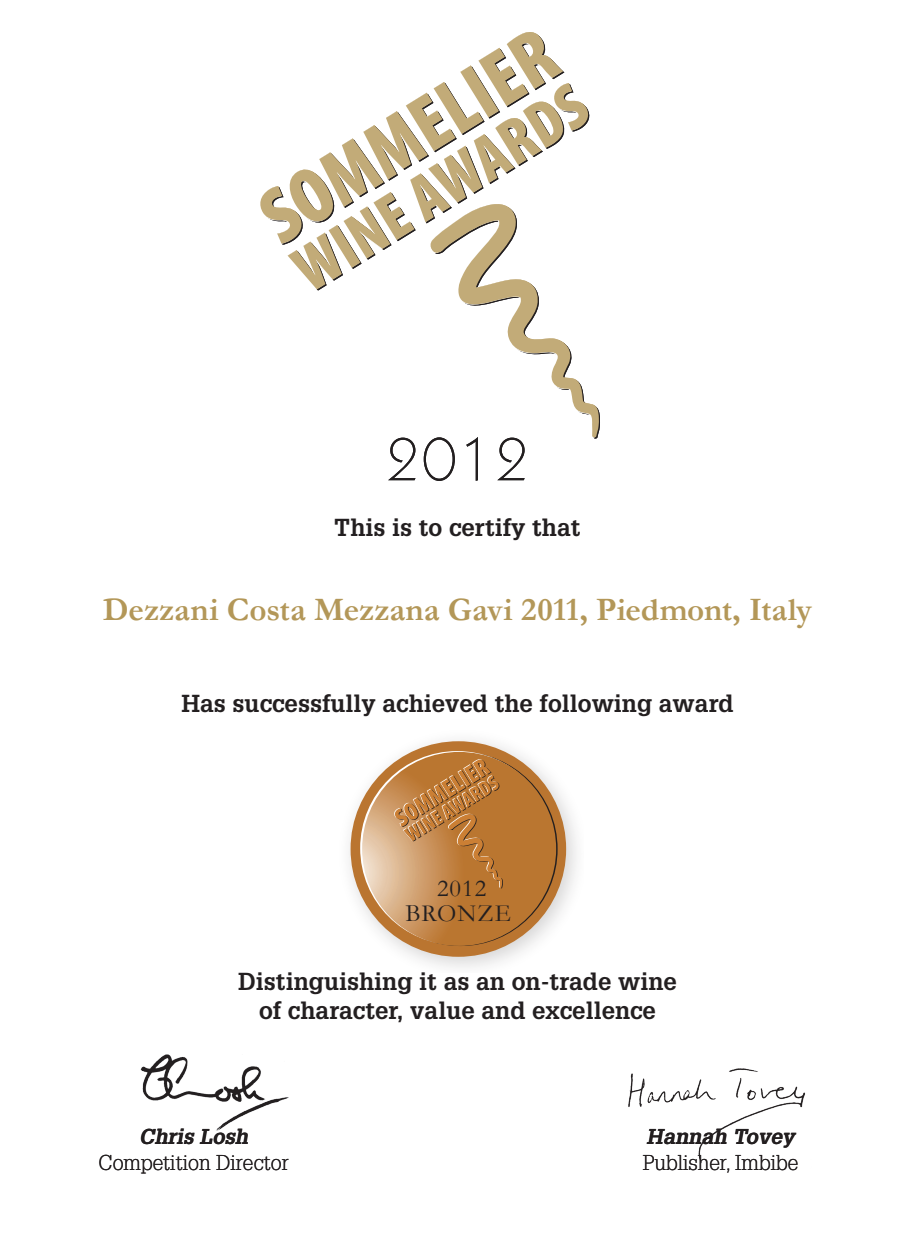
<style>
.page{position:relative;width:915px;height:1234px;background:#fff}
.page>*{position:absolute;margin:0;border:0;box-sizing:border-box;transform-origin:0 0}
.t1{font:66px "Geometric 231 BT Light C";color:#231f20}
.ultimate_white{font:700 33px "Garamond";color:#b39758}
.t2{font:24.6px/25.7px "Garamond";letter-spacing:.04em;color:#231f20;text-align:center}
.t3{font:700 24px/28.8px "Glypha LT Std";color:#231f20;text-align:center}
.t4{font:300 21px "Glypha LT Std";color:#231f20}
.t5{font:italic 700 21px "Glypha LT Std";color:#231f20}
</style>
<div class="page">
<img style="left:628px;top:1068px;width:177px;height:95px">
<img style="left:140px;top:1054px;width:149px;height:77px">
<img style="left:349px;top:740px;width:228px;height:228px">
<svg style="left:350px;top:741px;width:216px;height:215px;background:#b87a3c"></svg>
<svg style="left:362px;top:751px;width:194px;height:194px;background:#c3894d"></svg>
<svg style="left:393px;top:758px;width:110px;height:130px;background:#c08347"></svg>
<svg style="left:260px;top:32px;width:330px;height:257px"></svg>
<svg style="left:428px;top:203px;width:172px;height:236px"></svg>
<p class="t1" style="left:384px;top:415px;width:147px">2012</p>
<p class="t3" style="left:334px;top:512px;width:248px">This is to certify that</p>
<p class="ultimate_white" style="left:103px;top:587px;width:710px">Dezzani Costa Mezzana Gavi 2011, Piedmont, Italy</p>
<p class="t3" style="left:181px;top:688px;width:553px">Has successfully achieved the following award</p>
<p class="t2" style="left:405px;top:874px;width:107px">2012<br>BRONZE</p>
<p class="t3" style="left:238px;top:966px;width:440px">Distinguishing it as an on-trade wine of character, value and excellence</p>
<p class="t5" style="left:139px;top:1123px;width:110px">Chris Losh</p>
<p class="t4" style="left:99px;top:1149px;width:191px">Competition Director</p>
<p class="t5" style="left:646px;top:1123px;width:149px">Hannah Tovey</p>
<p class="t4" style="left:642px;top:1149px;width:157px">Publisher, Imbibe</p>
</div>
